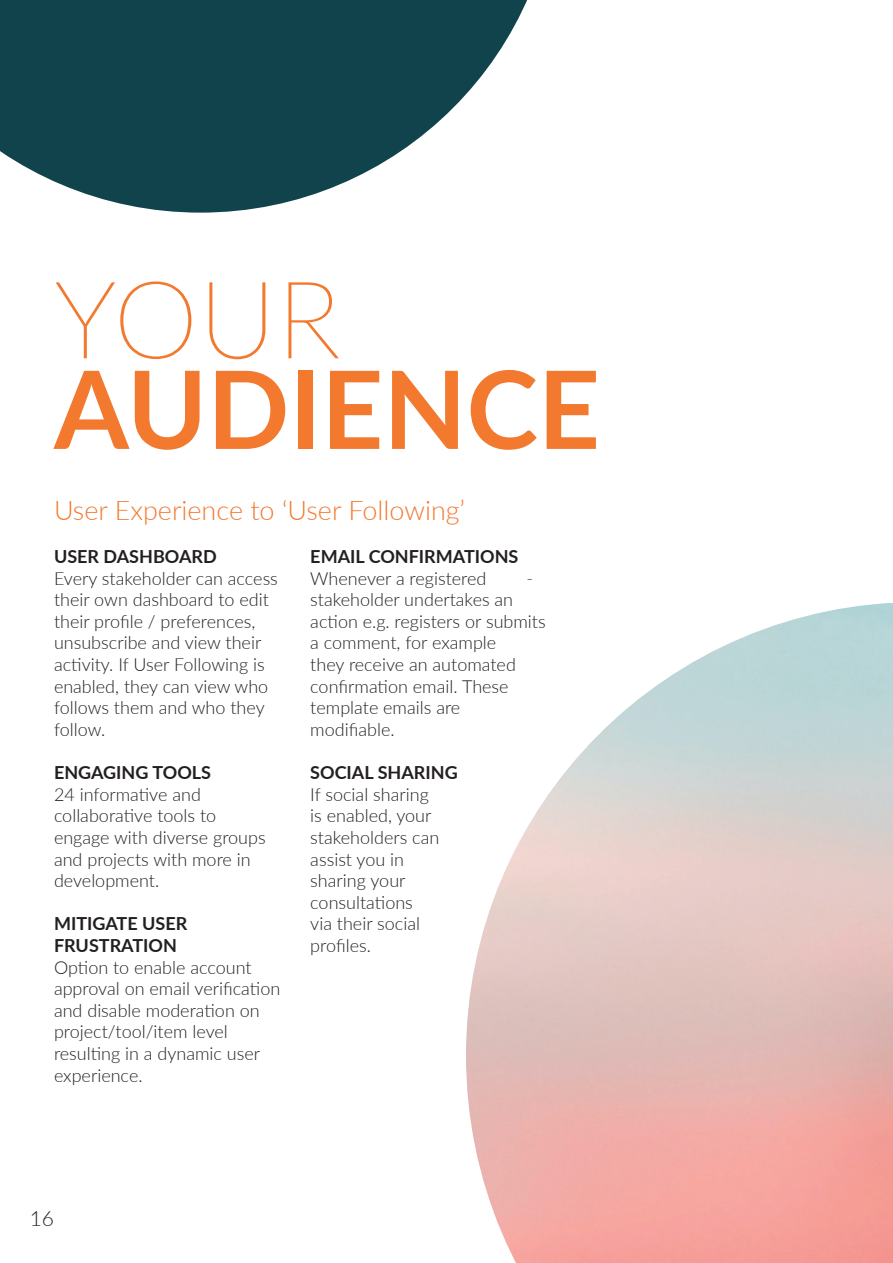
<style>
.page{position:relative;width:893px;height:1263px;background:#fff}
.page>*{position:absolute;margin:0;border:0;box-sizing:border-box;transform-origin:0 0}
.t1{font:700 108px "Lato";color:#f3792f}
.t2{font:100 108px "Lato";color:#f3792f}
.t3{font:300 27px "Lato";color:#f3792f}
.t4{font:300 21px "Lato";color:#231f20}
.t5{font:300 18px/21.6px "Lato";color:#231f20}
.t6{font:700 18px/21.6px "Lato";color:#231f20}
</style>
<div class="page">
<svg style="left:0;top:0;width:527px;height:213px;fill:#10434b"></svg>
<svg style="left:466px;top:603px;width:427px;height:660px"></svg>
<h1 class="t2" style="left:54px;top:246px;width:288px">YOUR</h1>
<h1 class="t1" style="left:54px;top:330px;width:547px">AUDIENCE</h1>
<h2 class="t3" style="left:54px;top:491px;width:413px">User Experience to ‘User Following’</h2>
<p class="t6" style="left:54px;top:545px;width:164px">USER DASHBOARD</p>
<p class="t5" style="left:54px;top:567px;width:225px">Every stakeholder can access their own dashboard to edit their profile / preferences, unsubscribe and view their activity. If User Following is enabled, they can view who follows them and who they follow.</p>
<p class="t6" style="left:54px;top:761px;width:159px">ENGAGING TOOLS</p>
<p class="t5" style="left:54px;top:783px;width:213px">24 informative and collaborative tools to engage with diverse groups and projects with more in development.</p>
<p class="t6" style="left:54px;top:912px;width:135px">MITIGATE USER<br>FRUSTRATION</p>
<p class="t5" style="left:54px;top:955px;width:228px">Option to enable account approval on email verification and disable moderation on project/tool/item level resulting in a dynamic user experience.</p>
<p class="t6" style="left:310px;top:545px;width:210px">EMAIL CONFIRMATIONS</p>
<p class="t5" style="left:310px;top:567px;width:178px">Whenever a registered</p>
<p class="t5" style="left:526px;top:567px;width:8px">-</p>
<p class="t5" style="left:310px;top:588px;width:237px">stakeholder undertakes an action e.g. registers or submits a comment, for example<br>they receive an automated confirmation email. These template emails are modifiable.</p>
<p class="t6" style="left:310px;top:761px;width:149px">SOCIAL SHARING</p>
<p class="t5" style="left:310px;top:783px;width:131px">If social sharing is enabled, your stakeholders can assist you in sharing your consultations<br>via their social profiles.</p>
<p class="t4" style="left:30px;top:1204px;width:26px">16</p>
</div>
